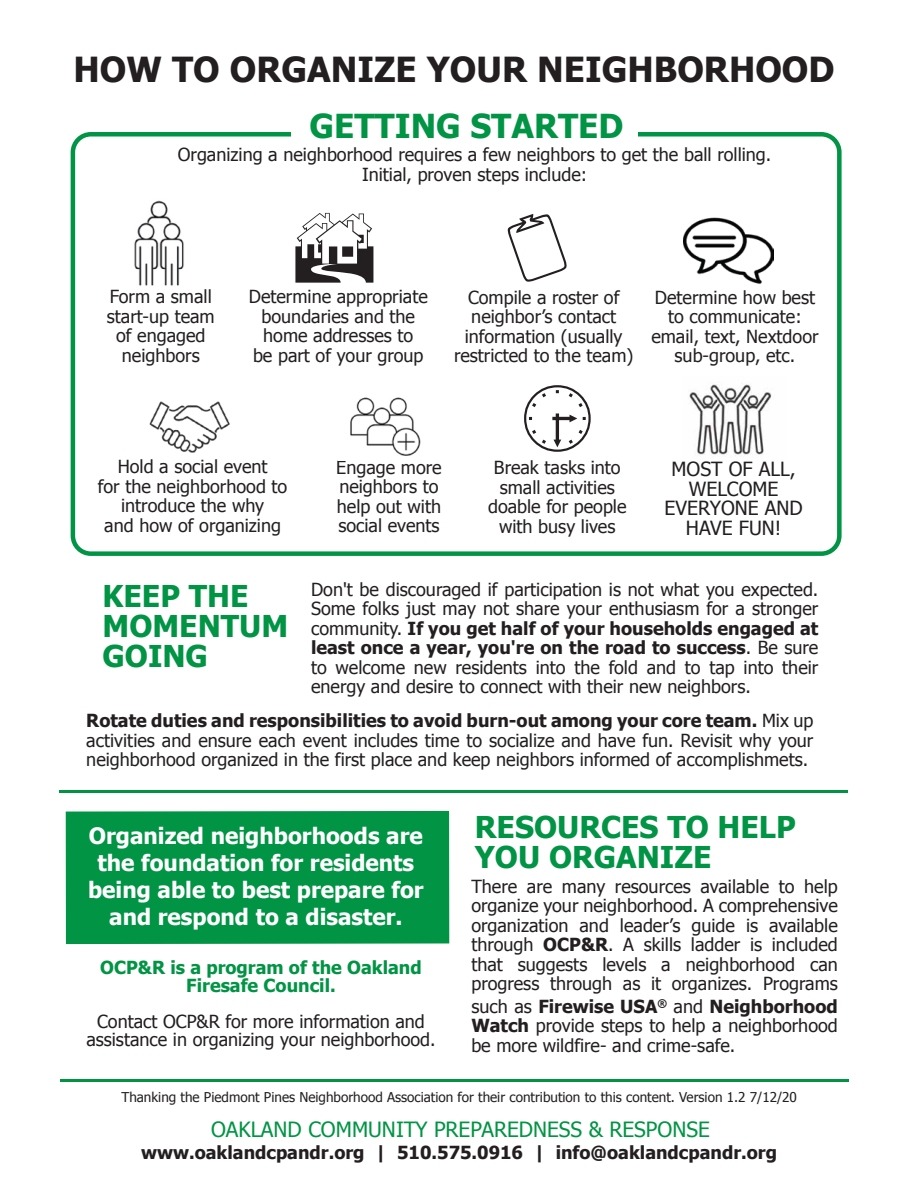
<style>
.page{position:relative;width:918px;height:1188px;background:#fff}
.page>*{position:absolute;margin:0;border:0;box-sizing:border-box;transform-origin:0 0}
.t1{font:700 34.5px "Tahoma";color:#231f20}
.t2{font:700 33px "Tahoma";color:#009444}
.t3{font:700 30px/30px "Tahoma";color:#009444}
.t4{font:700 22.5px/27px "Tahoma";color:#fff;text-align:center}
.t5{font:21px "Tahoma";color:#009444}
.t6{font:19.5px/19.5px "Tahoma";color:#231f20;text-align:center}
.t7{font:18px/19.5px "Tahoma";color:#231f20;text-align:center}
.t8{font:700 18px "Tahoma";color:#231f20}
.t9{font:700 18px/18px "Tahoma";color:#009444;text-align:center}
.t10{font:13.5px "Tahoma";color:#231f20}
.s1{font-weight:700}
</style>
<div class="page">
<hr style="left:61px;top:1079px;width:788px;height:2px;background:#009444">
<div style="left:71px;top:132px;width:771px;height:424px;border:4px solid #009444;border-radius:18px"></div>
<div style="left:291px;top:109px;width:346px;height:32px;background:#fff"></div>
<hr style="left:59px;top:791px;width:789px;height:2px;background:#009444">
<img style="left:134px;top:200px;width:50px;height:86px">
<img style="left:684px;top:217px;width:89px;height:67px">
<img style="left:149px;top:401px;width:81px;height:52px">
<img style="left:689px;top:384px;width:83px;height:71px">
<div style="left:66px;top:811px;width:383px;height:133px;background:#009444"></div>
<img style="left:350px;top:397px;width:71px;height:59px">
<h1 class="t1" style="left:74px;top:45px;width:763px">HOW TO ORGANIZE YOUR NEIGHBORHOOD</h1>
<h2 class="t2" style="left:309px;top:103px;width:316px">GETTING STARTED</h2>
<p class="t7" style="left:178px;top:144px;width:595px">Organizing a neighborhood requires a few neighbors to get the ball rolling.<br>Initial, proven steps include:</p>
<p class="t7" style="left:107px;top:286px;width:109px">Form a small start-up team of engaged neighbors</p>
<p class="t7" style="left:249px;top:286px;width:181px">Determine appropriate boundaries and the home addresses to<br>be part of your group</p>
<p class="t7" style="left:454px;top:287px;width:181px">Compile a roster of neighbor’s contact information (usually restricted to the team)</p>
<p class="t7" style="left:651px;top:287px;width:169px">Determine how best to communicate: email, text, Nextdoor sub-group, etc.</p>
<p class="t7" style="left:98px;top:456px;width:191px">Hold a social event<br>for the neighborhood to introduce the why<br>and how of organizing</p>
<p class="t7" style="left:488px;top:457px;width:140px">Break tasks into small activities doable for people with busy lives</p>
<p class="t6" style="left:665px;top:458px;width:140px">MOST OF ALL,<br>WELCOME<br>EVERYONE AND<br>HAVE FUN!</p>
<p class="t7" style="left:336px;top:456px;width:107px;text-align:left">Engage more neighbors to help out with social events</p>
<p class="t7" style="left:311px;top:579px;width:509px;text-align:justify">Don't be discouraged if participation is not what you expected.<br>Some folks just may not share your enthusiasm for a stronger community. <span class="s1">If you get half of your households engaged at least once a year, you're on the road to success</span>. Be sure to welcome new residents into the fold and to tap into their energy and desire to connect with their new neighbors.</p>
<p class="t7" style="left:86px;top:710px;width:729px;text-align:justify"><span class="s1">Rotate duties and responsibilities to avoid burn-out among your core team.</span> Mix up activities and ensure each event includes time to socialize and have fun. Revisit why your neighborhood organized in the first place and keep neighbors informed of accomplishmets.</p>
<h3 class="t3" style="left:103px;top:580px;width:187px">KEEP THE<br>MOMENTUM<br>GOING</h3>
<p class="t4" style="left:88px;top:821px;width:337px">Organized neighborhoods are the foundation for residents being able to best prepare for and respond to a disaster.</p>
<p class="t9" style="left:100px;top:958px;width:323px">OCP&amp;R is a program of the Oakland<br>Firesafe Council.</p>
<p class="t7" style="left:86px;top:1012px;width:351px;line-height:18px">Contact OCP&amp;R for more information and assistance in organizing your neighborhood.</p>
<h3 class="t3" style="left:475px;top:810px;width:322px">RESOURCES TO HELP<br>YOU ORGANIZE</h3>
<p class="t7" style="left:471px;top:876px;width:368px;text-align:justify">There are many resources available to help organize your neighborhood. A comprehensive organization and leader’s guide is available through <span class="s1">OCP&amp;R</span>. A skills ladder is included that suggests levels a neighborhood can progress through as it organizes. Programs</p>
<p class="t7" style="left:471px;top:996px;width:368px;text-align:justify">such as <span class="s1">Firewise USA</span><sup>®</sup> and <span class="s1">Neighborhood Watch</span> provide steps to help a neighborhood be more wildfire- and crime-safe.</p>
<p class="t10" style="left:121px;top:1088px;width:677px">Thanking the Piedmont Pines Neighborhood Association for their contribution to this content. Version 1.2 7/12/20</p>
<p class="t5" style="left:211px;top:1115px;width:500px">OAKLAND COMMUNITY PREPAREDNESS &amp; RESPONSE</p>
<p class="t8" style="left:141px;top:1140px;width:638px">www.oaklandcpandr.org | 510.575.0916 | info@oaklandcpandr.org</p>
</div>
